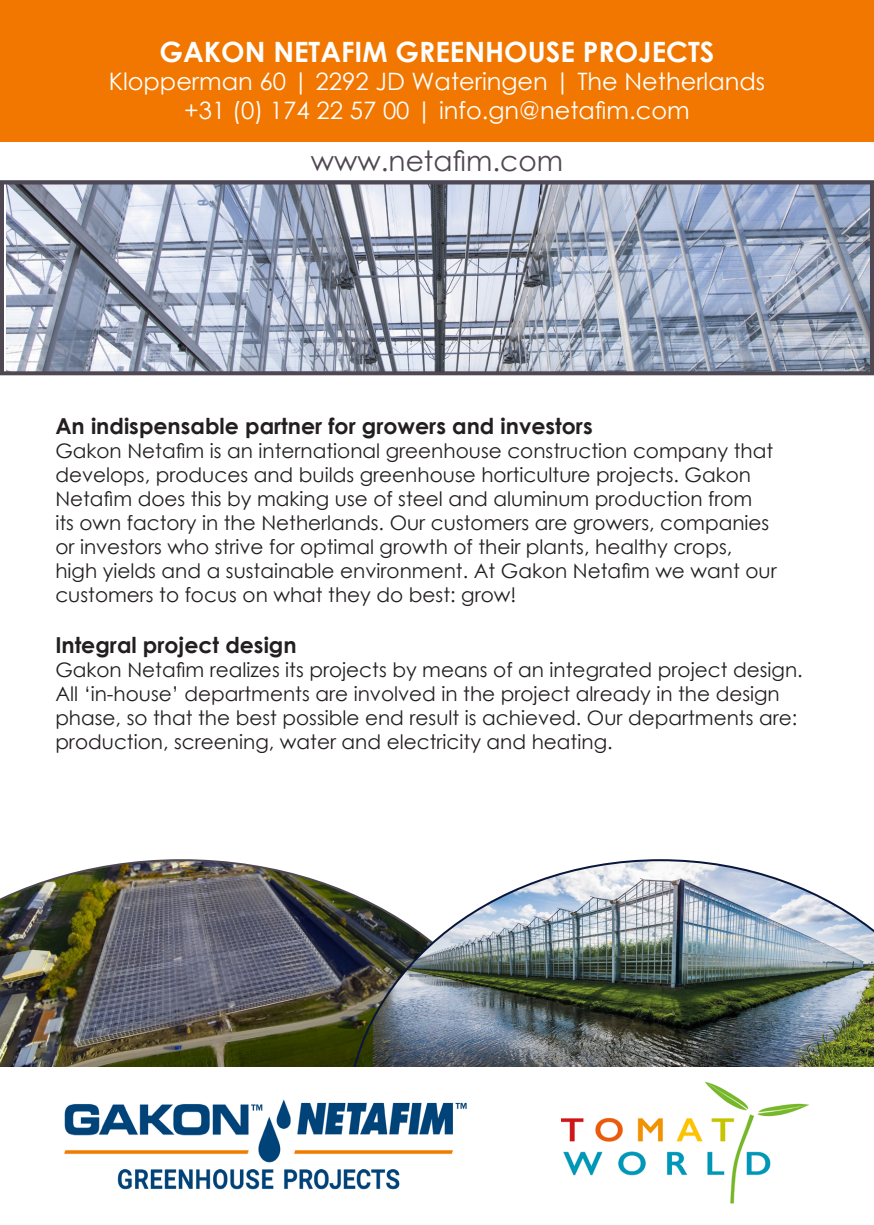
<style>
.page{position:relative;width:874px;height:1225px;background:#fff}
.page>*{position:absolute;margin:0;border:0;box-sizing:border-box;transform-origin:0 0}
.t1{font:700 28px "Century Gothic";color:#fff}
.t2{font:28px "Century Gothic";color:#4f4751}
.t3{font:24px "Century Gothic";color:#fff}
.t4{font:700 22px "Century Gothic";color:#231f20}
.t5{font:20px/24px "Century Gothic";color:#231f20}
</style>
<div class="page">
<img style="left:0;top:859px;width:346px;height:208px">
<img style="left:346px;top:859px;width:527px;height:208px">
<div style="left:0;top:0;width:873px;height:142px;background:#f27700"></div>
<img style="left:6px;top:185px;width:862px;height:185px">
<div style="left:0;top:180px;width:873px;height:195px;border:4px solid #4f4751"></div>
<img style="left:64px;top:1099px;width:403px;height:91px">
<img style="left:561px;top:1081px;width:247px;height:123px">
<p class="t1" style="left:159px;top:30px;width:556px">GAKON NETAFIM GREENHOUSE PROJECTS</p>
<p class="t3" style="left:109px;top:65px;width:657px">Klopperman 60 | 2292 JD Wateringen | The Netherlands</p>
<p class="t3" style="left:184px;top:94px;width:506px">+31 (0) 174 22 57 00 | info.gn@netafim.com</p>
<p class="t2" style="left:311px;top:141px;width:253px">www.netafim.com</p>
<p class="t4" style="left:55px;top:409px;width:538px">An indispensable partner for growers and investors</p>
<p class="t5" style="left:55px;top:438px;width:722px">Gakon Netafim is an international greenhouse construction company that develops, produces and builds greenhouse horticulture projects. Gakon Netafim does this by making use of steel and aluminum production from<br>its own factory in the Netherlands. Our customers are growers, companies or investors who strive for optimal growth of their plants, healthy crops, high yields and a sustainable environment. At Gakon Netafim we want our customers to focus on what they do best: grow!</p>
<p class="t4" style="left:55px;top:628px;width:243px">Integral project design</p>
<p class="t5" style="left:55px;top:657px;width:748px">Gakon Netafim realizes its projects by means of an integrated project design.<br>All ‘in-house’ departments are involved in the project already in the design phase, so that the best possible end result is achieved. Our departments are: production, screening, water and electricity and heating.</p>
</div>
